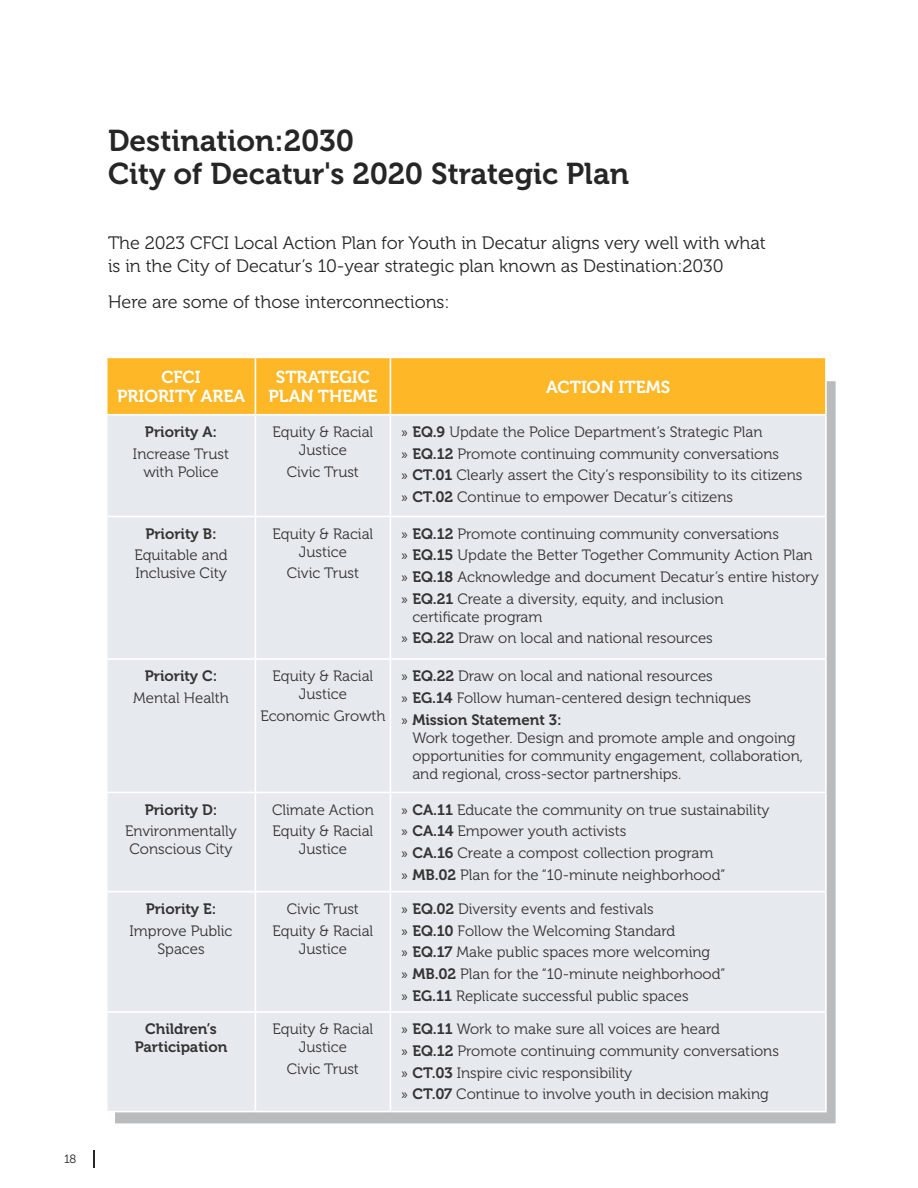
<style>
.page{position:relative;width:918px;height:1188px;background:#fff}
.page>*{position:absolute;margin:0;border:0;box-sizing:border-box;transform-origin:0 0}
.t1{font:30px/33px "Museo 700";color:#262626}
.t2{font:18px/22.5px "Museo 300";color:#262626}
.t3{font:17.25px/19.5px "Museo 700";color:#fff;text-align:center}
.t4{font:15px/21.6px "Museo 300";color:#333}
.t5{font:15px/18px "Museo 700";color:#333;text-align:center}
.t6{font:12px "Museo 300";color:#262626}
.s1{font-family:"Myriad Pro"}
.s2{font-family:"Museo 700"}
</style>
<div class="page">
<svg style="left:94px;top:1150px;width:1px;height:17px"></svg>
<div style="left:112px;top:378px;width:727px;height:748px;background:#b9bbbd;border:3px solid #fff"></div>
<div style="left:107px;top:357px;width:148px;height:58px;background:#fdb727"></div>
<div style="left:256px;top:358px;width:569px;height:56px;background:#fdb727"></div>
<div style="left:107px;top:416px;width:718px;height:695px;background:#e6eaee"></div>
<hr style="left:106px;top:516px;width:149px;height:1px;background:#fff">
<hr style="left:106px;top:658px;width:149px;height:2px;background:#fff">
<hr style="left:106px;top:792px;width:149px;height:1px;background:#fff">
<hr style="left:106px;top:891px;width:149px;height:1px;background:#fff">
<hr style="left:106px;top:1011px;width:149px;height:2px;background:#fff">
<hr style="left:106px;top:1111px;width:149px;height:1px;background:#fff">
<hr style="left:255px;top:416px;width:1px;height:100px;background:#fff">
<hr style="left:390px;top:416px;width:1px;height:100px;background:#fff">
<hr style="left:825px;top:416px;width:2px;height:100px;background:#fff">
<hr style="left:255px;top:516px;width:135px;height:1px;background:#fff">
<hr style="left:255px;top:517px;width:1px;height:141px;background:#fff">
<hr style="left:390px;top:516px;width:437px;height:1px;background:#fff">
<hr style="left:390px;top:517px;width:1px;height:141px;background:#fff">
<hr style="left:825px;top:517px;width:2px;height:141px;background:#fff">
<hr style="left:255px;top:658px;width:135px;height:2px;background:#fff">
<hr style="left:255px;top:660px;width:1px;height:132px;background:#fff">
<hr style="left:390px;top:658px;width:437px;height:2px;background:#fff">
<hr style="left:390px;top:660px;width:1px;height:132px;background:#fff">
<hr style="left:825px;top:660px;width:2px;height:132px;background:#fff">
<hr style="left:255px;top:792px;width:135px;height:1px;background:#fff">
<hr style="left:255px;top:793px;width:1px;height:98px;background:#fff">
<hr style="left:390px;top:792px;width:437px;height:1px;background:#fff">
<hr style="left:390px;top:793px;width:1px;height:98px;background:#fff">
<hr style="left:825px;top:793px;width:2px;height:98px;background:#fff">
<hr style="left:255px;top:891px;width:135px;height:1px;background:#fff">
<hr style="left:255px;top:892px;width:1px;height:119px;background:#fff">
<hr style="left:390px;top:891px;width:437px;height:1px;background:#fff">
<hr style="left:390px;top:892px;width:1px;height:119px;background:#fff">
<hr style="left:825px;top:892px;width:2px;height:119px;background:#fff">
<hr style="left:255px;top:1011px;width:135px;height:2px;background:#fff">
<hr style="left:255px;top:1013px;width:1px;height:98px;background:#fff">
<hr style="left:390px;top:1011px;width:437px;height:2px;background:#fff">
<hr style="left:390px;top:1013px;width:1px;height:98px;background:#fff">
<hr style="left:825px;top:1013px;width:2px;height:98px;background:#fff">
<hr style="left:255px;top:1111px;width:135px;height:1px;background:#fff">
<hr style="left:390px;top:1111px;width:437px;height:1px;background:#fff">
<hr style="left:390px;top:358px;width:1px;height:56px;background:#fff">
<hr style="left:825px;top:358px;width:2px;height:56px;background:#fff">
<hr style="left:255px;top:414px;width:135px;height:2px;background:#fff">
<hr style="left:390px;top:414px;width:437px;height:2px;background:#fff">
<hr style="left:106px;top:357px;width:149px;height:1px;background:#fff">
<hr style="left:255px;top:358px;width:1px;height:56px;background:#fff">
<hr style="left:106px;top:414px;width:149px;height:2px;background:#fff">
<p class="t6" style="left:64px;top:1152px;width:14px">18</p>
<h1 class="t1" style="left:108px;top:125px;width:523px">Destination:2030<br>City of Decatur's 2020 Strategic Plan</h1>
<p class="t2" style="left:108px;top:232px;width:659px">The 2023 CFCI Local Action Plan for Youth in Decatur aligns very well with what is in the City of Decatur’s 10-year strategic plan known as Destination:2030</p>
<p class="t2" style="left:108px;top:291px;width:343px">Here are some of those interconnections:</p>
<p class="t3" style="left:117px;top:367px;width:129px">CFCI<br>PRIORITY AREA</p>
<p class="t3" style="left:268px;top:367px;width:110px">STRATEGIC<br>PLAN THEME</p>
<p class="t3" style="left:546px;top:377px;width:125px">ACTION ITEMS</p>
<p class="t5" style="left:145px;top:423px;width:74px">Priority A:</p>
<p class="t4" style="left:133px;top:445px;width:98px;line-height:18px;text-align:center">Increase Trust with Police</p>
<p class="t4" style="left:401px;top:421px;width:403px"><span class="s1">»</span> <span class="s2">EQ.9</span> Update the Police Department’s Strategic Plan<br><span class="s1">»</span> <span class="s2">EQ.12</span> Promote continuing community conversations<br><span class="s1">»</span> <span class="s2">CT.01</span> Clearly assert the City’s responsibility to its citizens <span class="s1">»</span> <span class="s2">CT.02</span> Continue to empower Decatur’s citizens</p>
<p class="t4" style="left:273px;top:423px;width:102px;line-height:18px;text-align:center">Equity &amp; Racial<br>Justice</p>
<p class="t4" style="left:287px;top:461px;width:74px">Civic Trust</p>
<p class="t5" style="left:145px;top:525px;width:73px">Priority B:</p>
<p class="t4" style="left:134px;top:547px;width:95px;line-height:18px">Equitable and<br>Inclusive City</p>
<p class="t4" style="left:273px;top:525px;width:102px;line-height:18px;text-align:center">Equity &amp; Racial<br>Justice</p>
<p class="t4" style="left:287px;top:563px;width:74px">Civic Trust</p>
<p class="t4" style="left:401px;top:523px;width:419px"><span class="s1">»</span> <span class="s2">EQ.12</span> Promote continuing community conversations<br><span class="s1">»</span> <span class="s2">EQ.15</span> Update the Better Together Community Action Plan <span class="s1">»</span> <span class="s2">EQ.18</span> Acknowledge and document Decatur’s entire history <span class="s1">»</span> <span class="s2">EQ.21</span> Create a diversity, equity, and inclusion</p>
<p class="t4" style="left:401px;top:606px;width:313px;text-indent:11px">certificate program<br><span class="s1">»</span> <span class="s2">EQ.22</span> Draw on local and national resources</p>
<p class="t5" style="left:145px;top:667px;width:74px">Priority C:</p>
<p class="t4" style="left:133px;top:687px;width:97px">Mental Health</p>
<p class="t4" style="left:273px;top:667px;width:102px;line-height:18px;text-align:center">Equity &amp; Racial<br>Justice</p>
<p class="t4" style="left:260px;top:705px;width:127px">Economic Growth</p>
<p class="t4" style="left:401px;top:666px;width:351px"><span class="s1">»</span> <span class="s2">EQ.22</span> Draw on local and national resources<br><span class="s1">»</span> <span class="s2">EG.14</span> Follow human-centered design techniques</p>
<p class="t5" style="left:401px;top:711px;width:162px"><span class="s1">»</span> Mission Statement 3:</p>
<p class="t4" style="left:412px;top:729px;width:392px;line-height:18px">Work together. Design and promote ample and ongoing opportunities for community engagement, collaboration, and regional, cross-sector partnerships.</p>
<p class="t5" style="left:145px;top:801px;width:74px">Priority D:</p>
<p class="t4" style="left:125px;top:823px;width:113px;line-height:18px">Environmentally<br>Conscious City</p>
<p class="t4" style="left:272px;top:799px;width:103px">Climate Action<br>Equity &amp; Racial</p>
<p class="t4" style="left:299px;top:839px;width:50px">Justice</p>
<p class="t4" style="left:401px;top:799px;width:370px"><span class="s1">»</span> <span class="s2">CA.11</span> Educate the community on true sustainability <span class="s1">»</span> <span class="s2">CA.14</span> Empower youth activists<br><span class="s1">»</span> <span class="s2">CA.16</span> Create a compost collection program<br><span class="s1">»</span> <span class="s2">MB.02</span> Plan for the “10-minute neighborhood”</p>
<p class="t5" style="left:146px;top:900px;width:72px">Priority E:</p>
<p class="t4" style="left:130px;top:922px;width:104px;line-height:18px;text-align:center">Improve Public<br>Spaces</p>
<p class="t4" style="left:273px;top:898px;width:102px;text-align:center">Civic Trust<br>Equity &amp; Racial</p>
<p class="t4" style="left:299px;top:938px;width:50px">Justice</p>
<p class="t4" style="left:401px;top:898px;width:326px"><span class="s1">»</span> <span class="s2">EQ.02</span> Diversity events and festivals<br><span class="s1">»</span> <span class="s2">EQ.10</span> Follow the Welcoming Standard<br><span class="s1">»</span> <span class="s2">EQ.17</span> Make public spaces more welcoming<br><span class="s1">»</span> <span class="s2">MB.02</span> Plan for the “10-minute neighborhood” <span class="s1">»</span> <span class="s2">EG.11</span> Replicate successful public spaces</p>
<p class="t5" style="left:135px;top:1020px;width:94px">Children’s<br>Participation</p>
<p class="t4" style="left:273px;top:1020px;width:102px;line-height:18px;text-align:center">Equity &amp; Racial<br>Justice</p>
<p class="t4" style="left:287px;top:1058px;width:74px">Civic Trust</p>
<p class="t4" style="left:401px;top:1019px;width:379px"><span class="s1">»</span> <span class="s2">EQ.11</span> Work to make sure all voices are heard<br><span class="s1">»</span> <span class="s2">EQ.12</span> Promote continuing community conversations <span class="s1">»</span> <span class="s2">CT.03</span> Inspire civic responsibility<br><span class="s1">»</span> <span class="s2">CT.07</span> Continue to involve youth in decision making</p>
</div>
